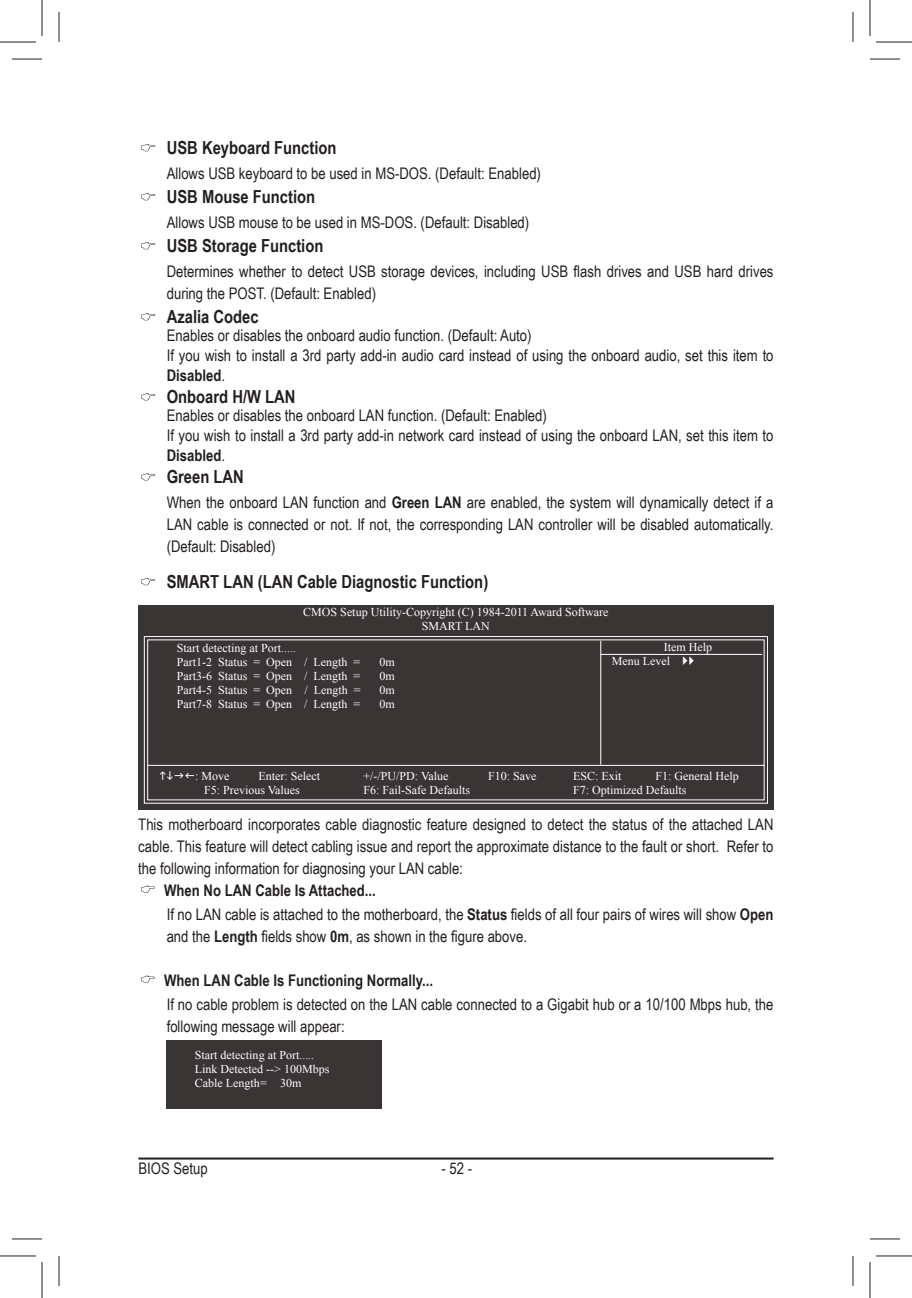
<style>
.page{position:relative;width:912px;height:1298px;background:#fff}
.page>*{position:absolute;margin:0;border:0;box-sizing:border-box;transform-origin:0 0}
.t1{font:700 18px "Arial Narrow";color:#241f1f}
.t2{font:16px/22px "Arial Narrow";color:#241f1f}
.t3{font:700 16px "Arial Narrow";color:#241f1f}
.t4{font:12px/14px "Times New Roman";color:#fff}
.s1{font-weight:700}
</style>
<div class="page">
<hr style="left:138px;top:1157px;width:635px;height:2px;background:#241f1f">
<svg style="left:141px;top:144px;width:14px;height:7px"></svg>
<svg style="left:141px;top:193px;width:14px;height:7px"></svg>
<svg style="left:141px;top:242px;width:14px;height:7px"></svg>
<svg style="left:141px;top:313px;width:14px;height:7px"></svg>
<svg style="left:141px;top:393px;width:14px;height:7px"></svg>
<svg style="left:141px;top:473px;width:14px;height:7px"></svg>
<div style="left:138px;top:605px;width:635px;height:204px;background:#393535"></div>
<svg style="left:144px;top:636px;width:624px;height:167px"></svg>
<hr style="left:600px;top:640px;width:1px;height:124px;background:#fff">
<hr style="left:148px;top:765px;width:616px;height:1px;background:#fff">
<hr style="left:600px;top:654px;width:162px;height:1px;background:#fff">
<svg style="left:141px;top:885px;width:14px;height:7px"></svg>
<svg style="left:141px;top:975px;width:14px;height:7px"></svg>
<div style="left:167px;top:1039px;width:215px;height:69px;background:#393535"></div>
<svg style="left:141px;top:577px;width:14px;height:8px"></svg>
<hr style="left:12px;top:59px;width:30px;height:1px;background:#241f1f">
<hr style="left:870px;top:59px;width:30px;height:1px;background:#241f1f">
<hr style="left:12px;top:1238px;width:30px;height:1px;background:#241f1f">
<hr style="left:870px;top:1238px;width:30px;height:1px;background:#241f1f">
<hr style="left:59px;top:12px;width:1px;height:30px;background:#241f1f">
<hr style="left:59px;top:1255px;width:1px;height:30px;background:#241f1f">
<hr style="left:852px;top:12px;width:1px;height:30px;background:#241f1f">
<hr style="left:852px;top:1255px;width:1px;height:30px;background:#241f1f">
<hr style="left:0;top:42px;width:36px;height:1px;background:#241f1f">
<hr style="left:876px;top:42px;width:36px;height:1px;background:#241f1f">
<hr style="left:0;top:1255px;width:36px;height:1px;background:#241f1f">
<hr style="left:876px;top:1255px;width:36px;height:1px;background:#241f1f">
<hr style="left:42px;top:0;width:1px;height:36px;background:#241f1f">
<hr style="left:42px;top:1261px;width:1px;height:36px;background:#241f1f">
<hr style="left:869px;top:0;width:1px;height:36px;background:#241f1f">
<hr style="left:869px;top:1261px;width:1px;height:36px;background:#241f1f">
<svg style="left:160px;top:771px;width:34px;height:8px"></svg>
<svg style="left:683px;top:656px;width:11px;height:9px"></svg>
<p class="t1" style="left:167px;top:134px;width:171px">USB Keyboard Function</p>
<p class="t2" style="left:167px;top:162px;width:376px">Allows USB keyboard to be used in MS-DOS. (Default: Enabled)</p>
<p class="t1" style="left:167px;top:183px;width:150px">USB Mouse Function</p>
<p class="t2" style="left:167px;top:211px;width:364px">Allows USB mouse to be used in MS-DOS. (Default: Disabled)</p>
<p class="t1" style="left:167px;top:232px;width:158px">USB Storage Function</p>
<p class="t2" style="left:167px;top:260px;width:608px">Determines whether to detect USB storage devices, including USB flash drives and USB hard drives during the POST. (Default: Enabled)</p>
<p class="t1" style="left:167px;top:303px;width:93px">Azalia Codec</p>
<p class="t2" style="left:167px;top:325px;width:608px;line-height:20px">Enables or disables the onboard audio function. (Default: Auto)<br>If you wish to install a 3rd party add-in audio card instead of using the onboard audio, set this item to<br><span class="s1">Disabled</span>.</p>
<p class="t1" style="left:167px;top:383px;width:130px">Onboard H/W LAN</p>
<p class="t2" style="left:167px;top:405px;width:608px;line-height:20px">Enables or disables the onboard LAN function. (Default: Enabled)<br>If you wish to install a 3rd party add-in network card instead of using the onboard LAN, set this item to<br><span class="s1">Disabled</span>.</p>
<p class="t1" style="left:167px;top:463px;width:79px">Green LAN</p>
<p class="t2" style="left:167px;top:491px;width:608px;text-align:justify">When the onboard LAN function and <span class="s1">Green LAN</span> are enabled, the system will dynamically detect if a LAN cable is connected or not. If not, the corresponding LAN controller will be disabled automatically. (Default: Disabled)</p>
<p class="t1" style="left:167px;top:568px;width:323px">SMART LAN (LAN Cable Diagnostic Function)</p>
<p class="t4" style="left:303px;top:605px;width:307px;text-align:center">CMOS Setup Utility-Copyright (C) 1984-2011 Award Software<br>SMART LAN</p>
<p class="t4" style="left:177px;top:641px;width:185px">Start detecting at Port.....<br>Part1-2 Status = Open / Length =</p>
<p class="t4" style="left:612px;top:639px;width:102px;text-indent:52px">Item Help<br>Menu Level</p>
<p class="t4" style="left:379px;top:655px;width:17px">0m</p>
<p class="t4" style="left:177px;top:669px;width:185px">Part3-6 Status = Open / Length =</p>
<p class="t4" style="left:379px;top:669px;width:17px">0m</p>
<p class="t4" style="left:177px;top:683px;width:185px">Part4-5 Status = Open / Length =</p>
<p class="t4" style="left:379px;top:683px;width:17px">0m</p>
<p class="t4" style="left:177px;top:697px;width:185px">Part7-8 Status = Open / Length =</p>
<p class="t4" style="left:379px;top:697px;width:17px">0m</p>
<p class="t4" style="left:195px;top:768px;width:36px">: Move</p>
<p class="t4" style="left:259px;top:768px;width:63px">Enter: Select</p>
<p class="t4" style="left:363px;top:768px;width:86px">+/-/PU/PD: Value</p>
<p class="t4" style="left:488px;top:768px;width:50px">F10: Save</p>
<p class="t4" style="left:573px;top:768px;width:50px">ESC: Exit</p>
<p class="t4" style="left:655px;top:768px;width:85px">F1: General Help</p>
<p class="t4" style="left:204px;top:782px;width:97px">F5: Previous Values</p>
<p class="t4" style="left:363px;top:782px;width:108px">F6: Fail-Safe Defaults</p>
<p class="t4" style="left:573px;top:782px;width:115px">F7: Optimized Defaults</p>
<p class="t2" style="left:138px;top:812px;width:636px;text-align:justify">This motherboard incorporates cable diagnostic feature designed to detect the status of the attached LAN cable. This feature will detect cabling issue and report the approximate distance to the fault or short. Refer to the following information for diagnosing your LAN cable:</p>
<p class="t2" style="left:164px;top:877px;width:611px;line-height:24px"><span class="s1">When No LAN Cable Is Attached...<br></span>If no LAN cable is attached to the motherboard, the <span class="s1">Status</span> fields of all four pairs of wires will show <span class="s1">Open</span></p>
<p class="t2" style="left:167px;top:924px;width:362px">and the <span class="s1">Length</span> fields show <span class="s1">0m</span>, as shown in the figure above.</p>
<p class="t3" style="left:164px;top:968px;width:270px">When LAN Cable Is Functioning Normally...</p>
<p class="t2" style="left:167px;top:992px;width:608px">If no cable problem is detected on the LAN cable connected to a Gigabit hub or a 10/100 Mbps hub, the following message will appear:</p>
<p class="t4" style="left:195px;top:1047px;width:136px">Start detecting at Port.....<br>Link Detected --&gt; 100Mbps<br>Cable Length= 30m</p>
<p class="t2" style="left:138px;top:1156px;width:71px">BIOS Setup</p>
<p class="t2" style="left:441px;top:1156px;width:32px">- 52 -</p>
</div>
